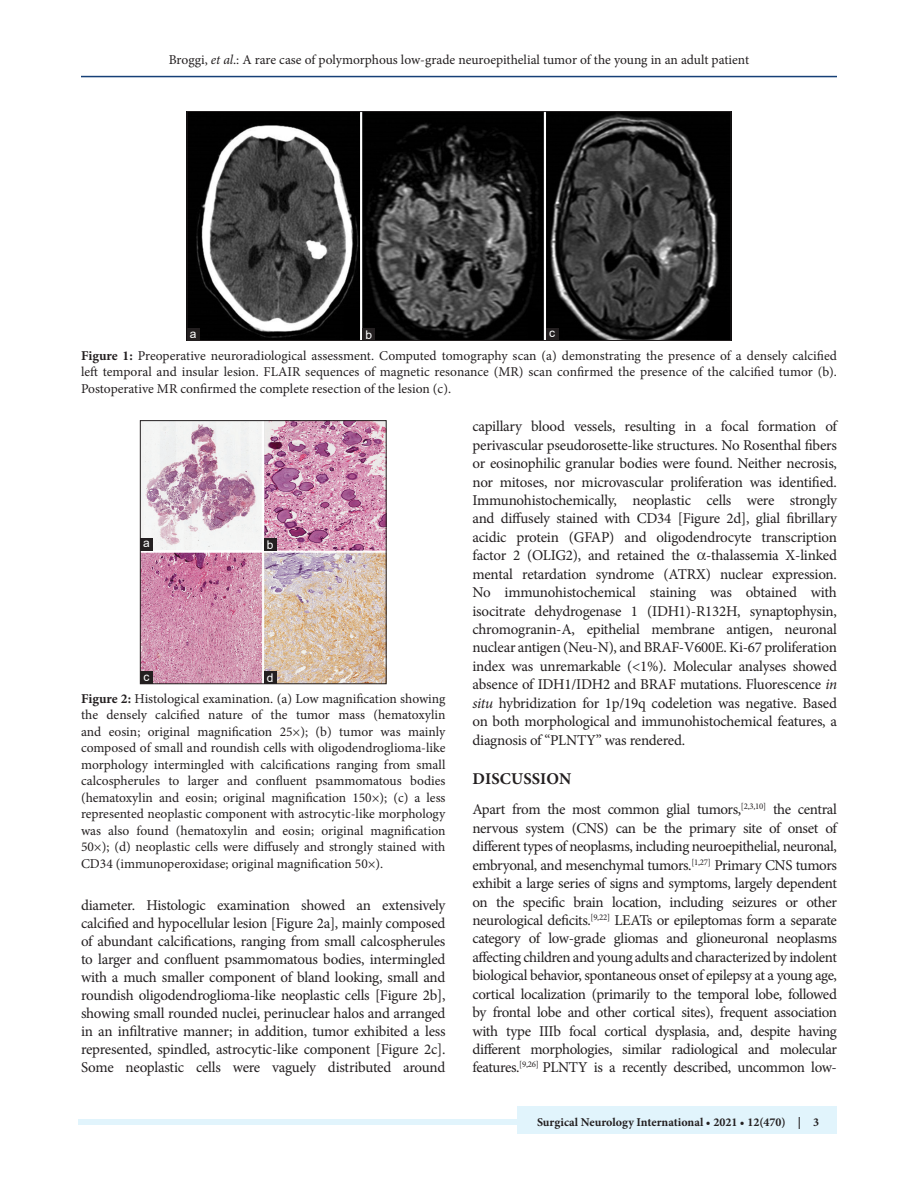
<style>
.page{position:relative;width:918px;height:1188px;background:#fff}
.page>*{position:absolute;margin:0;border:0;box-sizing:border-box;transform-origin:0 0}
.t1{font:700 16.5px "Minion Pro";letter-spacing:.01em;color:#231f20}
.TX{font:15px/18.5px "Minion Pro";letter-spacing:-.02em;color:#231f20;text-align:justify}
.FGC{font:13.5px/16.5px "Minion Pro";color:#231f20;text-align:justify}
.JF{font:700 12px "Minion Pro";color:#231f20}
.LABEL{font:12px "Arial";color:#fff}
.s1{font-style:italic}
.s2{font-weight:700}
</style>
<div class="page">
<hr style="left:81px;top:76px;width:756px;height:1px;background:#164077">
<div style="left:78px;top:1119px;width:756px;height:6px;background:#e1f4fc"></div>
<div style="left:518px;top:1106px;width:319px;height:28px;background:#e1f4fc"></div>
<img style="left:189px;top:113px;width:540px;height:226px">
<div style="left:187px;top:111px;width:544px;height:230px;border:1px solid #231f20"></div>
<div style="left:546px;top:328px;width:13px;height:13px;background:#231f20"></div>
<div style="left:363px;top:328px;width:12px;height:13px;background:#231f20"></div>
<div style="left:187px;top:328px;width:13px;height:13px;background:#231f20"></div>
<img style="left:142px;top:422px;width:242px;height:260px">
<div style="left:140px;top:420px;width:246px;height:264px;border:1px solid #231f20"></div>
<div style="left:264px;top:671px;width:13px;height:13px;background:#231f20"></div>
<div style="left:140px;top:671px;width:13px;height:13px;background:#231f20"></div>
<div style="left:264px;top:538px;width:13px;height:13px;background:#231f20"></div>
<div style="left:140px;top:538px;width:13px;height:12px;background:#231f20"></div>
<p class="FGC" style="left:169px;top:51px;width:582px">Broggi, <span class="s1">et al</span>.: A rare case of polymorphous low-grade neuroepithelial tumor of the young in an adult patient</p>
<p class="LABEL" style="left:190px;top:325px;width:8px">a</p>
<p class="LABEL" style="left:366px;top:326px;width:8px">b</p>
<p class="LABEL" style="left:549px;top:325px;width:7px">c</p>
<p class="FGC" style="left:81px;top:347px;width:758px"><span class="s2">Figure 1:</span> Preoperative neuroradiological assessment. Computed tomography scan (a) demonstrating the presence of a densely calcified left temporal and insular lesion. FLAIR sequences of magnetic resonance (MR) scan confirmed the presence of the calcified tumor (b).<br>Postoperative MR confirmed the complete resection of the lesion (c).</p>
<p class="LABEL" style="left:143px;top:535px;width:8px">a</p>
<p class="LABEL" style="left:267px;top:536px;width:8px">b</p>
<p class="LABEL" style="left:144px;top:668px;width:7px">c</p>
<p class="LABEL" style="left:267px;top:669px;width:8px">d</p>
<p class="FGC" style="left:81px;top:690px;width:366px"><span class="s2">Figure 2:</span> Histological examination. (a) Low magnification showing the densely calcified nature of the tumor mass (hematoxylin and eosin; original magnification 25×); (b) tumor was mainly composed of small and roundish cells with oligodendroglioma-like morphology intermingled with calcifications ranging from small calcospherules to larger and confluent psammomatous bodies (hematoxylin and eosin; original magnification 150×); (c) a less represented neoplastic component with astrocytic-like morphology was also found (hematoxylin and eosin; original magnification 50×); (d) neoplastic cells were diffusely and strongly stained with CD34 (immunoperoxidase; original magnification 50×).</p>
<p class="TX" style="left:81px;top:897px;width:366px;line-height:18px">diameter. Histologic examination showed an extensively calcified and hypocellular lesion [Figure 2a], mainly composed of abundant calcifications, ranging from small calcospherules to larger and confluent psammomatous bodies, intermingled with a much smaller component of bland looking, small and roundish oligodendroglioma-like neoplastic cells [Figure 2b], showing small rounded nuclei, perinuclear halos and arranged in an infiltrative manner; in addition, tumor exhibited a less represented, spindled, astrocytic-like component [Figure 2c].<br>Some neoplastic cells were vaguely distributed around</p>
<p class="TX" style="left:472px;top:417px;width:366px">capillary blood vessels, resulting in a focal formation of perivascular pseudorosette-like structures. No Rosenthal fibers or eosinophilic granular bodies were found. Neither necrosis, nor mitoses, nor microvascular proliferation was identified.<br>Immunohistochemically, neoplastic cells were strongly and diffusely stained with CD34 [Figure 2d], glial fibrillary acidic protein (GFAP) and oligodendrocyte transcription factor 2 (OLIG2), and retained the -thalassemia X-linked mental retardation syndrome (ATRX) nuclear expression.<br>No immunohistochemical staining was obtained with isocitrate dehydrogenase 1 (IDH1)-R132H, synaptophysin, chromogranin-A, epithelial membrane antigen, neuronal nuclear antigen (Neu-N), and BRAF-V600E. Ki-67 proliferation index was unremarkable (&lt;1%). Molecular analyses showed absence of IDH1/IDH2 and BRAF mutations. Fluorescence <span class="s1">in situ</span> hybridization for 1p/19q codeletion was negative. Based on both morphological and immunohistochemical features, a diagnosis of “PLNTY” was rendered.</p>
<h1 class="t1" style="left:473px;top:767px;width:100px">DISCUSSION</h1>
<p class="TX" style="left:472px;top:800px;width:366px">Apart from the most common glial tumors,<sup>[2,3,10]</sup> the central nervous system (CNS) can be the primary site of onset of different types of neoplasms, including neuroepithelial, neuronal, embryonal, and mesenchymal tumors.<sup>[1,27]</sup> Primary CNS tumors exhibit a large series of signs and symptoms, largely dependent on the specific brain location, including seizures or other neurological deficits.<sup>[9,22]</sup> LEATs or epileptomas form a separate category of low-grade gliomas and glioneuronal neoplasms affecting children and young adults and characterized by indolent biological behavior, spontaneous onset of epilepsy at a young age, cortical localization (primarily to the temporal lobe, followed by frontal lobe and other cortical sites), frequent association with type IIIb focal cortical dysplasia, and, despite having different morphologies, similar radiological and molecular features.<sup>[9,26]</sup> PLNTY is a recently described, uncommon low-</p>
<p class="JF" style="left:537px;top:1113px;width:284px">Surgical Neurology International • 2021 • 12(470) | 3</p>
</div>
